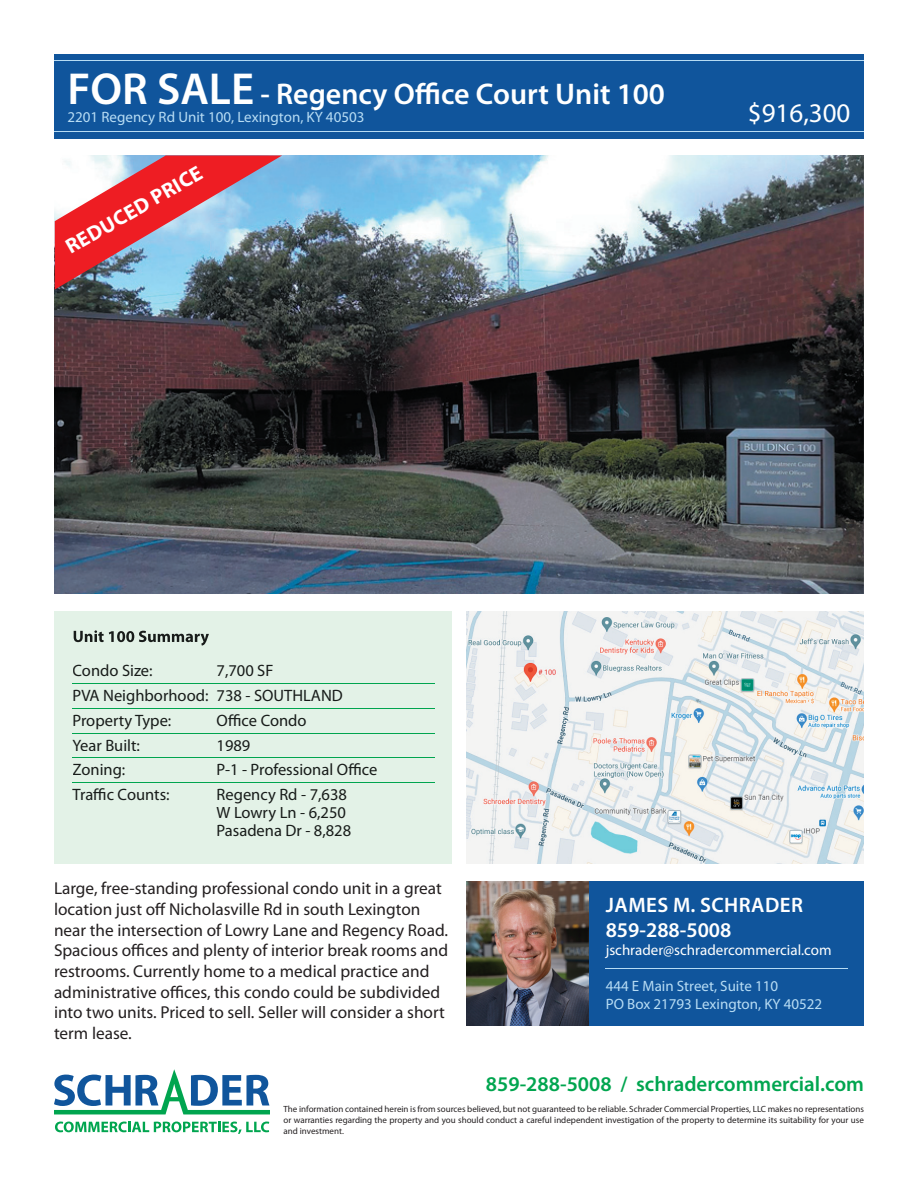
<style>
.page{position:relative;width:918px;height:1188px;background:#fff}
.page>*{position:absolute;margin:0;border:0;box-sizing:border-box;transform-origin:0 0}
.t1{font:600 30px "Myriad Pro";color:#fff}
.t2{font:27px "Myriad Pro";color:#fff}
.t3{font:600 21px "Myriad Pro";color:#00a54f}
.t4{font:600 21px/25.2px "Myriad Pro";letter-spacing:.02em;color:#fff}
.t5{font:700 21px "Myriad Pro";color:#fff}
.t6{font:17.25px/20.7px "Myriad Pro";color:#231f20}
.t7{font:16.5px/24.8px "Myriad Pro";color:#181c1a}
.t8{font:15px/18px "Myriad Pro";color:#b7dcf4}
.t9{font:15px "Myriad Pro";color:#fff}
.t10{font:9px/10.8px "Myriad Pro";color:#231f20;text-align:justify}
.s1{font-size:45px}
</style>
<div class="page">
<div style="left:54px;top:54px;width:810px;height:84px;background:#10559c"></div>
<img style="left:55px;top:155px;width:808px;height:439px">
<svg style="left:55px;top:1122px;width:214px;height:12px"></svg>
<svg style="left:54px;top:1069px;width:216px;height:45px"></svg>
<img style="left:466px;top:611px;width:398px;height:253px">
<hr style="left:54px;top:60px;width:810px;height:1px;background:#b7dcf4">
<hr style="left:54px;top:131px;width:810px;height:1px;background:#b7dcf4">
<div style="left:466px;top:881px;width:398px;height:145px;background:#10559c"></div>
<img style="left:466px;top:881px;width:122px;height:145px">
<hr style="left:606px;top:968px;width:242px;height:1px;background:#b7dcf4">
<div style="left:54px;top:611px;width:398px;height:253px;background:#e3f2e7"></div>
<hr style="left:73px;top:683px;width:362px;height:1px;background:#00a54f">
<hr style="left:73px;top:708px;width:362px;height:1px;background:#00a54f">
<hr style="left:73px;top:733px;width:362px;height:1px;background:#00a54f">
<hr style="left:73px;top:757px;width:362px;height:1px;background:#00a54f">
<hr style="left:73px;top:782px;width:362px;height:1px;background:#00a54f">
<svg style="left:74px;top:630px;width:135px;height:16px"></svg>
<svg style="left:55px;top:155px;width:227px;height:135px;background:#b27a89"></svg>
<h1 class="t1" style="left:68px;top:77px;width:599px"><span class="s1">FOR SALE</span> - Regency Office Court Unit 100</h1>
<p class="t8" style="left:68px;top:108px;width:298px">2201 Regency Rd Unit 100, Lexington, KY 40503</p>
<p class="t5" style="left:61px;top:238px;width:156px;rotate:-30deg">REDUCED PRICE</p>
<h2 class="t2" style="left:748px;top:98px;width:104px">$916,300</h2>
<p class="t7" style="left:73px;top:659px;width:82px">Condo Size:</p>
<p class="t7" style="left:73px;top:659px;width:272px;text-indent:144px">7,700 SF<br>PVA Neighborhood: 738 - SOUTHLAND<br>Property Type:</p>
<p class="t7" style="left:217px;top:708px;width:92px">Office Condo</p>
<p class="t7" style="left:73px;top:733px;width:69px">Year Built:</p>
<p class="t7" style="left:217px;top:733px;width:35px">1989</p>
<p class="t7" style="left:73px;top:758px;width:54px">Zoning:</p>
<p class="t7" style="left:217px;top:758px;width:162px">P-1 - Professional Office</p>
<p class="t7" style="left:73px;top:783px;width:99px">Traffic Counts:</p>
<p class="t7" style="left:217px;top:786px;width:136px;line-height:18px">Regency Rd - 7,638<br>W Lowry Ln - 6,250<br>Pasadena Dr - 8,828</p>
<p class="t6" style="left:54px;top:878px;width:396px">Large, free-standing professional condo unit in a great location just off Nicholasville Rd in south Lexington near the intersection of Lowry Lane and Regency Road.<br>Spacious offices and plenty of interior break rooms and restrooms. Currently home to a medical practice and administrative offices, this condo could be subdivided into two units. Priced to sell. Seller will consider a short term lease.</p>
<p class="t4" style="left:606px;top:893px;width:199px">JAMES M. SCHRADER<br>859-288-5008</p>
<p class="t9" style="left:606px;top:942px;width:227px">jschrader@schradercommercial.com</p>
<p class="t8" style="left:606px;top:978px;width:218px">444 E Main Street, Suite 110<br>PO Box 21793 Lexington, KY 40522</p>
<p class="t3" style="left:486px;top:1072px;width:380px">859-288-5008 / schradercommercial.com</p>
<p class="t10" style="left:284px;top:1104px;width:582px">The information contained herein is from sources believed, but not guaranteed to be reliable. Schrader Commercial Properties, LLC makes no representations or warranties regarding the property and you should conduct a careful independent investigation of the property to determine its suitability for your use and investment.</p>
</div>
